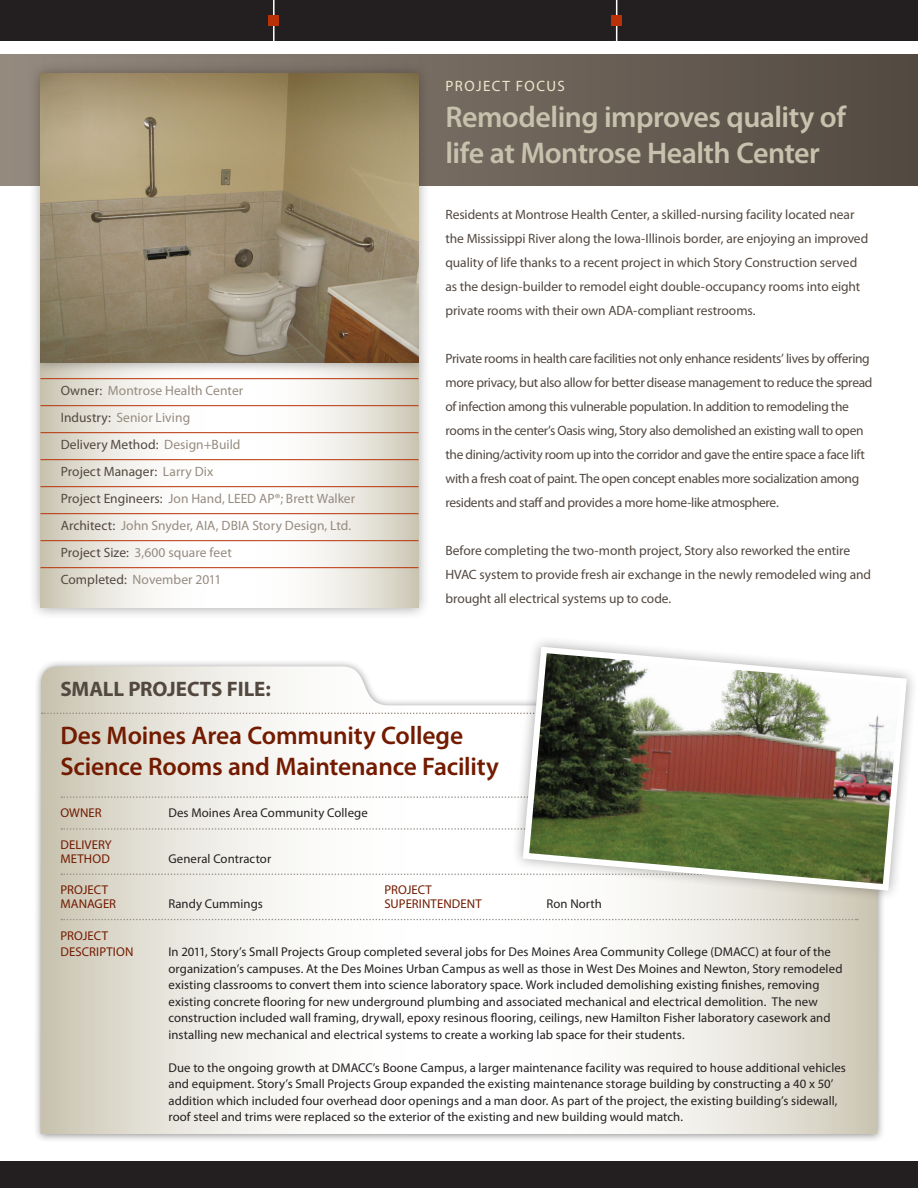
<style>
.page{position:relative;width:918px;height:1188px;background:#fff}
.page>*{position:absolute;margin:0;border:0;box-sizing:border-box;transform-origin:0 0}
.Headline{font:600 30px/36px "Myriad Pro";letter-spacing:-.02em;color:#c7c1ad}
.Employee__Name___Tit{font:600 25.5px "Myriad Pro";letter-spacing:-.01em;color:#731b00}
.Tab_Header{font:700 21px "Myriad Pro";letter-spacing:-.01em;color:#524840}
.Section_Title{font:15px "Myriad Pro";letter-spacing:.09em;color:#f0e6cc}
.Body_Copy{font:13.5px/24px "Myriad Pro";letter-spacing:-.015em;color:#524840}
.Project_Details{font:13.5px "Myriad Pro";letter-spacing:.005em;color:#968b80}
.Project_Details-2{font:13.5px "Myriad Pro";letter-spacing:.005em;color:#524840}
.Employee__Category_w{font:12.75px/16.5px "Myriad Pro";letter-spacing:.005em;color:#231f20}
.Employee__Category_w-2{font:12.75px "Myriad Pro";letter-spacing:.01em;color:#731b00}
.s1{color:#524840}
.s2{color:#968b80}
</style>
<div class="page">
<div style="left:0;top:0;width:918px;height:40px;background:#231f20"></div>
<hr style="left:273px;top:0;width:2px;height:41px;background:#fff">
<div style="left:268px;top:15px;width:11px;height:11px;background:#ba3107"></div>
<hr style="left:616px;top:0;width:1px;height:41px;background:#fff">
<div style="left:611px;top:15px;width:11px;height:11px;background:#ba3107"></div>
<div style="left:0;top:54px;width:918px;height:131px;background:linear-gradient(to right,#968a7f,#524940)"></div>
<div style="left:28px;top:350px;width:402px;height:270px;background:#231f20;opacity:.4"></div>
<svg style="left:40px;top:375px;width:378px;height:233px"></svg>
<hr style="left:40px;top:378px;width:378px;height:1px;background:#ba3107">
<hr style="left:40px;top:405px;width:378px;height:1px;background:#ba3107">
<hr style="left:40px;top:432px;width:378px;height:1px;background:#ba3107">
<hr style="left:40px;top:459px;width:378px;height:1px;background:#ba3107">
<hr style="left:40px;top:486px;width:378px;height:1px;background:#ba3107">
<hr style="left:40px;top:513px;width:378px;height:1px;background:#ba3107">
<hr style="left:40px;top:540px;width:378px;height:1px;background:#ba3107">
<hr style="left:40px;top:567px;width:378px;height:1px;background:#ba3107">
<div style="left:0;top:1161px;width:918px;height:27px;background:#231f20"></div>
<div style="left:28px;top:61px;width:402px;height:314px;background:#231f20;opacity:.4"></div>
<img style="left:40px;top:74px;width:378px;height:289px">
<div style="left:33px;top:659px;width:853px;height:484px;background:#231f20;opacity:.5"></div>
<svg style="left:40px;top:666px;width:838px;height:468px"></svg>
<svg style="left:42px;top:713px;width:469px;height:1px"></svg>
<svg style="left:61px;top:796px;width:450px;height:2px"></svg>
<svg style="left:61px;top:828px;width:450px;height:2px"></svg>
<svg style="left:61px;top:874px;width:450px;height:1px"></svg>
<svg style="left:61px;top:919px;width:797px;height:1px"></svg>
<div style="left:511px;top:635px;width:407px;height:267px;background:#231f20;opacity:.4"></div>
<svg style="left:519px;top:643px;width:391px;height:251px"></svg>
<p class="Project_Details" style="left:61px;top:382px;width:184px"><span class="s1">Owner:</span> Montrose Health Center</p>
<p class="Project_Details" style="left:61px;top:409px;width:131px"><span class="s1">Industry:</span> Senior Living</p>
<p class="Project_Details-2" style="left:61px;top:436px;width:181px">Delivery Method: <span class="s2">Design+Build</span></p>
<p class="Project_Details-2" style="left:61px;top:463px;width:154px">Project Manager: <span class="s2">Larry Dix</span></p>
<p class="Project_Details" style="left:61px;top:490px;width:296px"><span class="s1">Project Engineers:</span> Jon Hand, LEED AP®; Brett Walker</p>
<p class="Project_Details" style="left:61px;top:517px;width:292px"><span class="s1">Architect:</span> John Snyder, AIA, DBIA Story Design, Ltd.</p>
<p class="Project_Details" style="left:61px;top:544px;width:173px"><span class="s1">Project Size:</span> 3,600 square feet</p>
<p class="Project_Details" style="left:61px;top:571px;width:162px"><span class="s1">Completed:</span> November 2011</p>
<p class="Section_Title" style="left:446px;top:77px;width:121px">PROJECT FOCUS</p>
<p class="Headline" style="left:446px;top:98px;width:402px">Remodeling improves quality of life at Montrose Health Center</p>
<p class="Body_Copy" style="left:446px;top:203px;width:424px">Residents at Montrose Health Center, a skilled-nursing facility located near the Mississippi River along the Iowa-Illinois border, are enjoying an improved quality of life thanks to a recent project in which Story Construction served as the design-builder to remodel eight double-occupancy rooms into eight private rooms with their own ADA-compliant restrooms.</p>
<p class="Body_Copy" style="left:446px;top:347px;width:429px">Private rooms in health care facilities not only enhance residents’ lives by offering more privacy, but also allow for better disease management to reduce the spread of infection among this vulnerable population. In addition to remodeling the rooms in the center’s Oasis wing, Story also demolished an existing wall to open the dining/activity room up into the corridor and gave the entire space a face lift with a fresh coat of paint. The open concept enables more socialization among residents and staff and provides a more home-like atmosphere.</p>
<p class="Body_Copy" style="left:446px;top:539px;width:427px">Before completing the two-month project, Story also reworked the entire<br>HVAC system to provide fresh air exchange in the newly remodeled wing and brought all electrical systems up to code.</p>
<p class="Tab_Header" style="left:60px;top:675px;width:212px">SMALL PROJECTS FILE:</p>
<p class="Employee__Name___Tit" style="left:60px;top:719px;width:404px">Des Moines Area Community College</p>
<p class="Employee__Name___Tit" style="left:60px;top:750px;width:440px">Science Rooms and Maintenance Facility</p>
<p class="Employee__Category_w-2" style="left:60px;top:805px;width:43px">OWNER</p>
<p class="Employee__Category_w" style="left:168px;top:805px;width:201px">Des Moines Area Community College</p>
<p class="Employee__Category_w-2" style="left:60px;top:837px;width:53px">DELIVERY</p>
<p class="Employee__Category_w-2" style="left:60px;top:851px;width:51px">METHOD</p>
<p class="Employee__Category_w" style="left:168px;top:850px;width:104px">General Contractor</p>
<p class="Employee__Category_w-2" style="left:60px;top:882px;width:49px">PROJECT</p>
<p class="Employee__Category_w-2" style="left:384px;top:882px;width:49px">PROJECT</p>
<p class="Employee__Category_w-2" style="left:60px;top:896px;width:57px">MANAGER</p>
<p class="Employee__Category_w" style="left:168px;top:895px;width:96px">Randy Cummings</p>
<p class="Employee__Category_w-2" style="left:384px;top:896px;width:99px">SUPERINTENDENT</p>
<p class="Employee__Category_w" style="left:546px;top:895px;width:57px">Ron North</p>
<p class="Employee__Category_w-2" style="left:60px;top:928px;width:49px">PROJECT</p>
<p class="Employee__Category_w-2" style="left:60px;top:944px;width:74px">DESCRIPTION</p>
<p class="Employee__Category_w" style="left:168px;top:944px;width:664px">In 2011, Story’s Small Projects Group completed several jobs for Des Moines Area Community College (DMACC) at four of the</p>
<p class="Employee__Category_w" style="left:168px;top:960px;width:676px">organization’s campuses. At the Des Moines Urban Campus as well as those in West Des Moines and Newton, Story remodeled existing classrooms to convert them into science laboratory space. Work included demolishing existing finishes, removing existing concrete flooring for new underground plumbing and associated mechanical and electrical demolition. The new construction included wall framing, drywall, epoxy resinous flooring, ceilings, new Hamilton Fisher laboratory casework and installing new mechanical and electrical systems to create a working lab space for their students.</p>
<p class="Employee__Category_w" style="left:168px;top:1059px;width:679px">Due to the ongoing growth at DMACC’s Boone Campus, a larger maintenance facility was required to house additional vehicles and equipment. Story’s Small Projects Group expanded the existing maintenance storage building by constructing a 40 x 50’ addition which included four overhead door openings and a man door. As part of the project, the existing building’s sidewall, roof steel and trims were replaced so the exterior of the existing and new building would match.</p>
</div>
